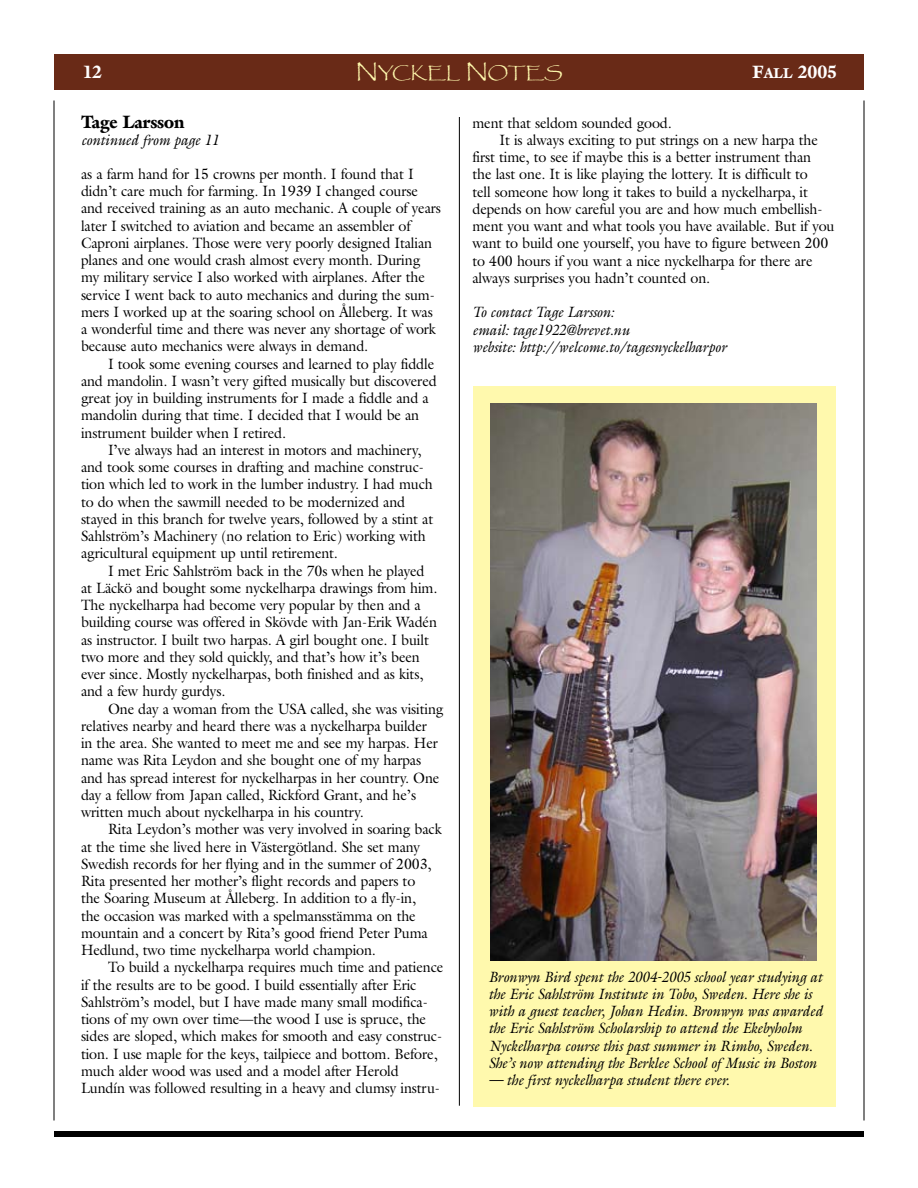
<style>
.page{position:relative;width:918px;height:1188px;background:#fff}
.page>*{position:absolute;margin:0;border:0;box-sizing:border-box;transform-origin:0 0}
.t1{font:19.2px "Papyrus ICG SC800";letter-spacing:-.015em;color:#fff9ad;scale:1.2 1}
.t2{font:900 18px "Galliard";letter-spacing:-.01em;color:#000;scale:.95 1}
.t3{font:900 18px "Galliard";letter-spacing:-.01em;color:#fff;scale:.95 1}
.t4{font:15px/17.2px "Galliard";letter-spacing:-.01em;color:#000;scale:.95 1}
.t5{font:italic 15px/17.2px "Galliard";letter-spacing:-.01em;color:#000;scale:.95 1}
.s1{font-size:24px}
.s2{font-size:14.4px}
</style>
<div class="page">
<div style="left:54px;top:54px;width:810px;height:36px;background:#692a17"></div>
<div style="left:54px;top:1131px;width:810px;height:6px;background:#000"></div>
<hr style="left:54px;top:100px;width:1px;height:1020px;background:#000">
<hr style="left:864px;top:100px;width:1px;height:1020px;background:#000">
<div style="left:473px;top:386px;width:363px;height:721px;background:#fff9ad"></div>
<img style="left:490px;top:404px;width:327px;height:556px">
<hr style="left:459px;top:117px;width:1px;height:989px;background:#000">
<p class="t3" style="left:82px;top:61px;width:22px">12</p>
<p class="t1" style="left:356px;top:60px;width:174px"><span class="s1">N</span>YCKEL <span class="s1">N</span>OTES</p>
<p class="t3" style="left:753px;top:61px;width:90px">F<span class="s2">all</span> 2005</p>
<p class="t2" style="left:81px;top:111px;width:110px">Tage Larsson</p>
<p class="t5" style="left:81px;top:131px;width:147px">continued from page 11</p>
<p class="t4" style="left:81px;top:165px;width:380px">as a farm hand for 15 crowns per month. I found that I didn’t care much for farming. In 1939 I changed course and received training as an auto mechanic. A couple of years later I switched to aviation and became an assembler of Caproni airplanes. Those were very poorly designed Italian planes and one would crash almost every month. During my military service I also worked with airplanes. After the service I went back to auto mechanics and during the sum&shy;mers I worked up at the soaring school on Ålleberg. It was a wonderful time and there was never any shortage of work because auto mechanics were always in demand.</p>
<p class="t4" style="left:81px;top:355px;width:376px;text-indent:27px">I took some evening courses and learned to play fiddle and mandolin. I wasn’t very gifted musically but discovered great joy in building instruments for I made a fiddle and a mandolin during that time. I decided that I would be an instrument builder when I retired.</p>
<p class="t4" style="left:81px;top:441px;width:372px;text-indent:27px">I’ve always had an interest in motors and machinery, and took some courses in drafting and machine construc&shy;tion which led to work in the lumber industry. I had much to do when the sawmill needed to be modernized and stayed in this branch for twelve years, followed by a stint at Sahlström’s Machinery (no relation to Eric) working with agricultural equipment up until retirement.</p>
<p class="t4" style="left:81px;top:562px;width:377px;text-indent:27px">I met Eric Sahlström back in the 70s when he played at Läckö and bought some nyckelharpa drawings from him.<br>The nyckelharpa had become very popular by then and a building course was offered in Skövde with Jan-Erik Wadén as instructor. I built two harpas. A girl bought one. I built two more and they sold quickly, and that’s how it’s been ever since. Mostly nyckelharpas, both finished and as kits, and a few hurdy gurdys.</p>
<p class="t4" style="left:81px;top:700px;width:383px;text-indent:27px">One day a woman from the USA called, she was visiting relatives nearby and heard there was a nyckelharpa builder<br>in the area. She wanted to meet me and see my harpas. Her name was Rita Leydon and she bought one of my harpas and has spread interest for nyckelharpas in her country. One day a fellow from Japan called, Rickford Grant, and he’s written much about nyckelharpa in his country.</p>
<p class="t4" style="left:81px;top:821px;width:381px;text-indent:27px">Rita Leydon’s mother was very involved in soaring back at the time she lived here in Västergötland. She set many Swedish records for her flying and in the summer of 2003, Rita presented her mother’s flight records and papers to<br>the Soaring Museum at Ålleberg. In addition to a fly-in,<br>the occasion was marked with a spelmansstämma on the mountain and a concert by Rita’s good friend Peter Puma Hedlund, two time nyckelharpa world champion.</p>
<p class="t4" style="left:81px;top:959px;width:383px;text-indent:27px">To build a nyckelharpa requires much time and patience if the results are to be good. I build essentially after Eric Sahlström’s model, but I have made many small modifica&shy;tions of my own over time—the wood I use is spruce, the sides are sloped, which makes for smooth and easy construc&shy;tion. I use maple for the keys, tailpiece and bottom. Before, much alder wood was used and a model after Herold Lundín was followed resulting in a heavy and clumsy instru-</p>
<p class="t4" style="left:473px;top:114px;width:211px">ment that seldom sounded good.</p>
<p class="t4" style="left:500px;top:131px;width:337px">It is always exciting to put strings on a new harpa the</p>
<p class="t4" style="left:473px;top:148px;width:358px">first time, to see if maybe this is a better instrument than</p>
<p class="t4" style="left:473px;top:165px;width:355px">the last one. It is like playing the lottery. It is difficult to</p>
<p class="t4" style="left:473px;top:183px;width:355px">tell someone how long it takes to build a nyckelharpa, it</p>
<p class="t4" style="left:473px;top:200px;width:370px">depends on how careful you are and how much embellish-</p>
<p class="t4" style="left:473px;top:217px;width:383px">ment you want and what tools you have available. But if you</p>
<p class="t4" style="left:473px;top:234px;width:376px">want to build one yourself, you have to figure between 200</p>
<p class="t4" style="left:473px;top:252px;width:360px">to 400 hours if you want a nice nyckelharpa for there are</p>
<p class="t4" style="left:473px;top:269px;width:252px">always surprises you hadn’t counted on.</p>
<p class="t5" style="left:473px;top:303px;width:269px">To contact Tage Larsson:<br>email: tage1922@brevet.nu<br>website: http://welcome.to/tagesnyckelharpor</p>
<p class="t5" style="left:489px;top:968px;width:353px">Bronwyn Bird spent the 2004-2005 school year studying at the Eric Sahlström Institute in Tobo, Sweden. Here she is with a guest teacher, Johan Hedin. Bronwyn was awarded the Eric Sahlström Scholarship to attend the Ekebyholm Nyckelharpa course this past summer in Rimbo, Sweden.<br>She’s now attending the Berklee School of Music in Boston</p>
<p class="t5" style="left:489px;top:1071px;width:255px">— the first nyckelharpa student there ever.</p>
</div>
